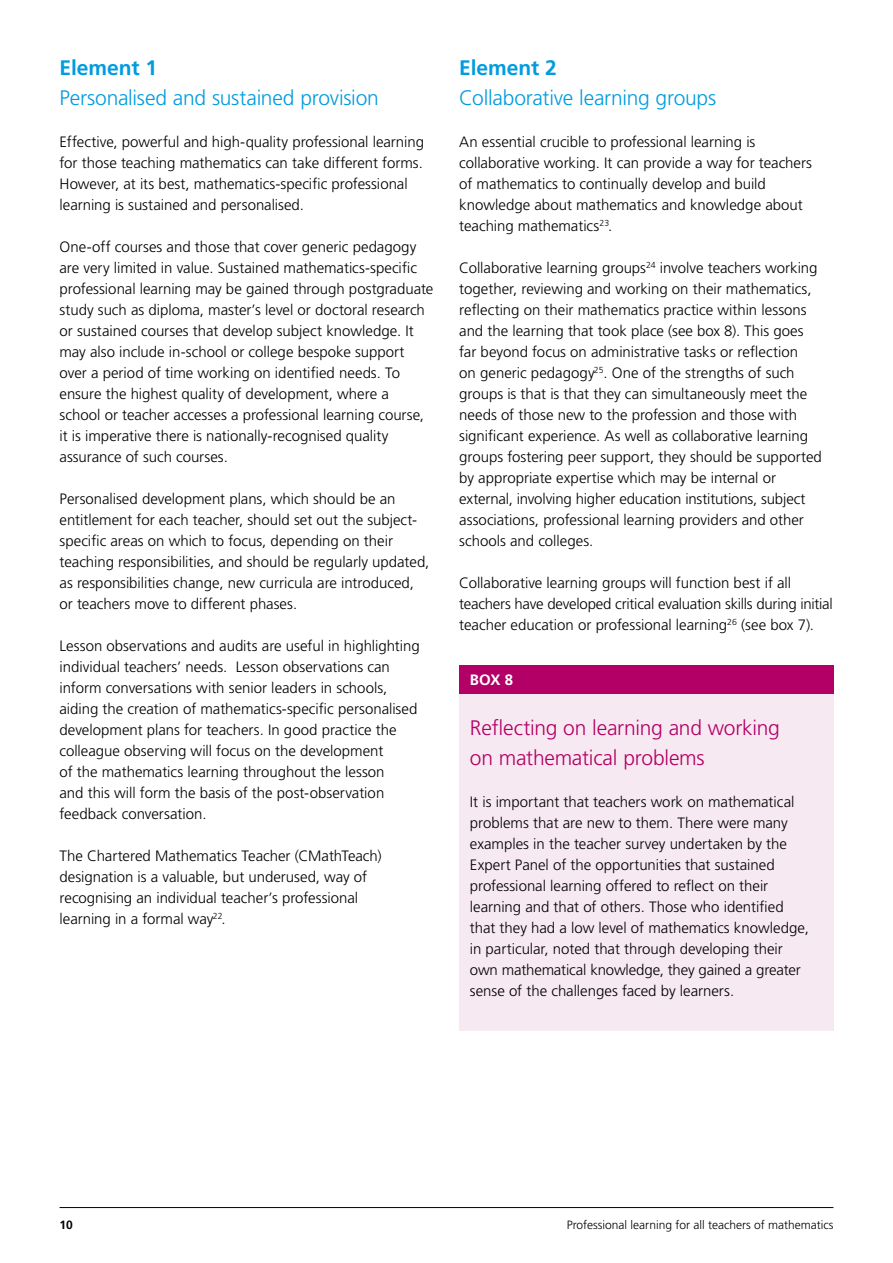
<style>
.page{position:relative;width:893px;height:1263px;background:#fff}
.page>*{position:absolute;margin:0;border:0;box-sizing:border-box;transform-origin:0 0}
.t1{font:300 21px "Frutiger LT Pro";letter-spacing:-.01em;color:#009cde}
.t2{font:300 21px/30px "Frutiger LT Pro";letter-spacing:-.01em;color:#b20066}
.t3{font:700 21px "Frutiger LT Pro";letter-spacing:-.005em;color:#009cde}
.t4{font:300 15px/21px "Frutiger LT Pro";color:#000}
.t5{font:700 15px "Frutiger LT Pro";color:#fff}
.t6{font:300 12px "Frutiger LT Pro";color:#000}
.t7{font:700 12px "Frutiger LT Pro";color:#000}
</style>
<div class="page">
<hr style="left:60px;top:1207px;width:773px;height:1px;background:#000">
<div style="left:459px;top:694px;width:374px;height:336px;background:#f7e9f1"></div>
<div style="left:459px;top:665px;width:374px;height:29px;background:#b20066"></div>
<h1 class="t3" style="left:60px;top:56px;width:99px">Element 1</h1>
<h1 class="t1" style="left:60px;top:86px;width:321px">Personalised and sustained provision</h1>
<p class="t4" style="left:60px;top:132px;width:366px">Effective, powerful and high-quality professional learning for those teaching mathematics can take different forms.<br>However, at its best, mathematics-specific professional learning is sustained and personalised.</p>
<p class="t4" style="left:60px;top:237px;width:375px">One-off courses and those that cover generic pedagogy are very limited in value. Sustained mathematics-specific professional learning may be gained through postgraduate study such as diploma, master’s level or doctoral research or sustained courses that develop subject knowledge. It may also include in-school or college bespoke support over a period of time working on identified needs. To ensure the highest quality of development, where a school or teacher accesses a professional learning course, it is imperative there is nationally-recognised quality assurance of such courses.</p>
<p class="t4" style="left:60px;top:489px;width:371px">Personalised development plans, which should be an entitlement for each teacher, should set out the subject&shy;specific areas on which to focus, depending on their teaching responsibilities, and should be regularly updated, as responsibilities change, new curricula are introduced, or teachers move to different phases.</p>
<p class="t4" style="left:60px;top:636px;width:362px">Lesson observations and audits are useful in highlighting individual teachers’ needs. Lesson observations can inform conversations with senior leaders in schools, aiding the creation of mathematics-specific personalised development plans for teachers. In good practice the colleague observing will focus on the development<br>of the mathematics learning throughout the lesson<br>and this will form the basis of the post-observation feedback conversation.</p>
<p class="t4" style="left:60px;top:846px;width:324px">The Chartered Mathematics Teacher (CMathTeach) designation is a valuable, but underused, way of recognising an individual teacher’s professional learning in a formal way<sup>22</sup>.</p>
<h1 class="t3" style="left:459px;top:56px;width:99px">Element 2</h1>
<h1 class="t1" style="left:459px;top:86px;width:258px">Collaborative learning groups</h1>
<p class="t4" style="left:459px;top:132px;width:354px">An essential crucible to professional learning is collaborative working. It can provide a way for teachers of mathematics to continually develop and build knowledge about mathematics and knowledge about teaching mathematics<sup>23</sup>.</p>
<p class="t4" style="left:459px;top:258px;width:364px">Collaborative learning groups<sup>24</sup> involve teachers working together, reviewing and working on their mathematics, reflecting on their mathematics practice within lessons and the learning that took place (see box 8). This goes far beyond focus on administrative tasks or reflection<br>on generic pedagogy<sup>25</sup>. One of the strengths of such groups is that is that they can simultaneously meet the needs of those new to the profession and those with significant experience. As well as collaborative learning groups fostering peer support, they should be supported by appropriate expertise which may be internal or external, involving higher education institutions, subject associations, professional learning providers and other schools and colleges.</p>
<p class="t4" style="left:459px;top:573px;width:375px">Collaborative learning groups will function best if all teachers have developed critical evaluation skills during initial teacher education or professional learning<sup>26</sup> (see box 7).</p>
<p class="t5" style="left:470px;top:671px;width:45px">BOX 8</p>
<h1 class="t2" style="left:470px;top:713px;width:311px">Reflecting on learning and working on mathematical problems</h1>
<p class="t4" style="left:470px;top:791px;width:340px">It is important that teachers work on mathematical problems that are new to them. There were many examples in the teacher survey undertaken by the Expert Panel of the opportunities that sustained professional learning offered to reflect on their learning and that of others. Those who identified that they had a low level of mathematics knowledge, in particular, noted that through developing their own mathematical knowledge, they gained a greater sense of the challenges faced by learners.</p>
<p class="t7" style="left:60px;top:1218px;width:15px">10</p>
<p class="t6" style="left:567px;top:1218px;width:268px">Professional learning for all teachers of mathematics</p>
</div>
